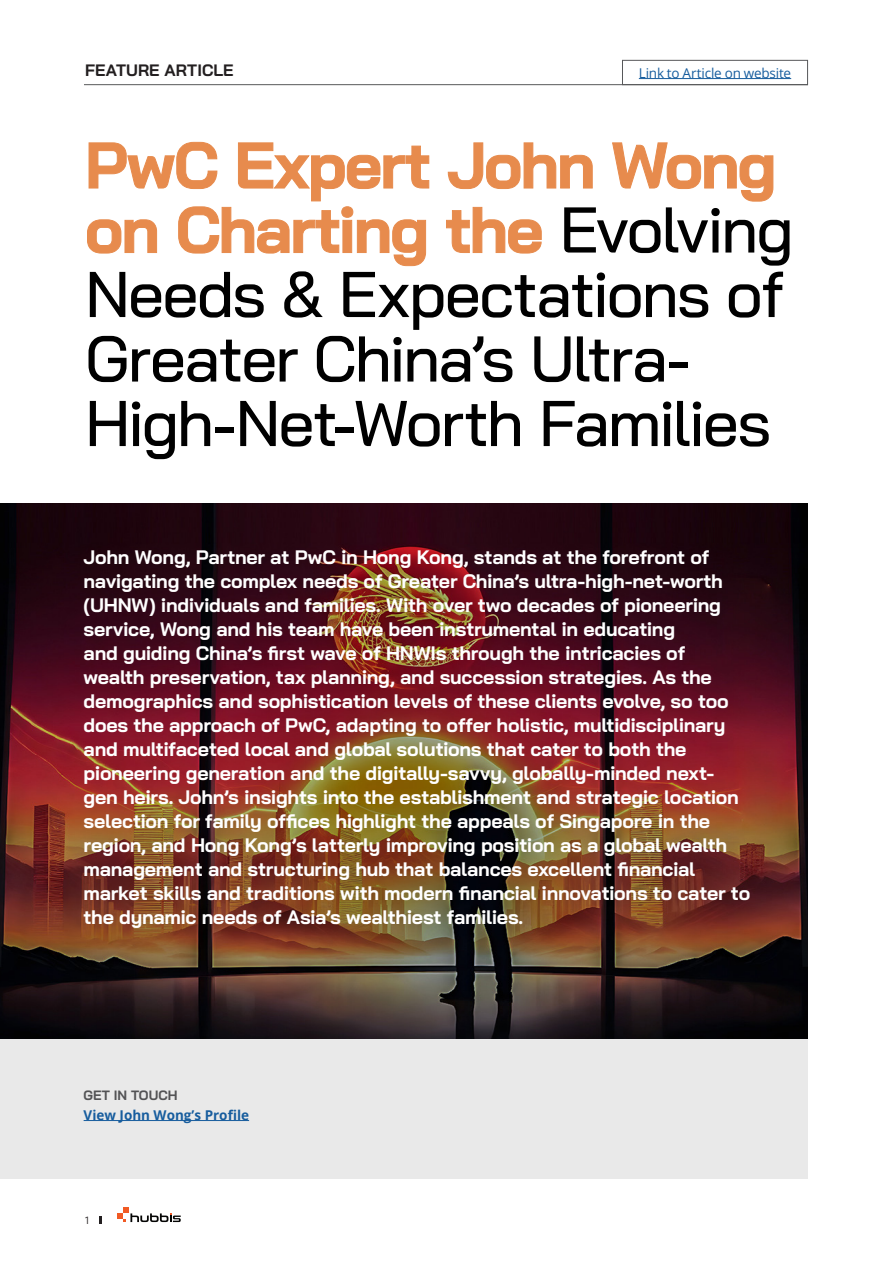
<style>
.page{position:relative;width:893px;height:1263px;background:#fff}
.page>*{position:absolute;margin:0;border:0;box-sizing:border-box;transform-origin:0 0}
.t1{font:500 64.5px/64.5px "Bai Jamjuree";letter-spacing:-.035em;color:#000}
.cover_text{font:700 19.5px/24px "Bai Jamjuree";letter-spacing:-.015em;color:#fff}
.t2{font:700 16.5px "Bai Jamjuree";letter-spacing:.005em;color:#231f20}
.t3{font:13.5px "Open Sans";letter-spacing:-.015em;color:#175d9e}
.Name_font{font:700 13.5px "Open Sans";color:#175d9e}
.Name_font-2{font:700 13.5px "Bai Jamjuree";color:#535355}
.t4{font:10.5px "Bai Jamjuree";color:#231f20}
.s1{font-weight:700;color:#e78b4d}
</style>
<div class="page">
<svg style="left:117px;top:1207px;width:64px;height:15px"></svg>
<svg style="left:100px;top:1216px;width:2px;height:8px"></svg>
<div style="left:622px;top:60px;width:186px;height:25px;border:1px solid #57585a"></div>
<img style="left:0;top:504px;width:808px;height:535px">
<hr style="left:639px;top:78px;width:152px;height:1px;background:#175d9e">
<div style="left:0;top:1039px;width:808px;height:139px;background:#e9e9e9"></div>
<hr style="left:84px;top:1120px;width:165px;height:1px;background:#175d9e">
<hr style="left:84px;top:84px;width:724px;height:1px;background:#57585a">
<p class="t2" style="left:85px;top:60px;width:150px">FEATURE ARTICLE</p>
<p class="t3" style="left:639px;top:63px;width:154px">Link to Article on website</p>
<p class="t1" style="left:85px;top:134px;width:710px"><span class="s1">PwC Expert John Wong on Charting the</span> Evolving<br>Needs &amp; Expectations of<br>Greater China’s Ultra-<br>High-Net-Worth Families</p>
<p class="cover_text" style="left:84px;top:545px;width:668px">John Wong, Partner at PwC in Hong Kong, stands at the forefront of navigating the complex needs of Greater China’s ultra-high-net-worth (UHNW) individuals and families. With over two decades of pioneering service, Wong and his team have been instrumental in educating<br>and guiding China’s first wave of HNWIs through the intricacies of wealth preservation, tax planning, and succession strategies. As the demographics and sophistication levels of these clients evolve, so too does the approach of PwC, adapting to offer holistic, multidisciplinary and multifaceted local and global solutions that cater to both the pioneering generation and the digitally-savvy, globally-minded next&shy;gen heirs. John’s insights into the establishment and strategic location selection for family offices highlight the appeals of Singapore in the region, and Hong Kong’s latterly improving position as a global wealth management and structuring hub that balances excellent financial market skills and traditions with modern financial innovations to cater to the dynamic needs of Asia’s wealthiest families.</p>
<p class="Name_font-2" style="left:84px;top:1087px;width:95px">GET IN TOUCH</p>
<p class="Name_font" style="left:84px;top:1105px;width:167px">View John Wong’s Profile</p>
<p class="t4" style="left:85px;top:1211px;width:5px">1</p>
</div>
